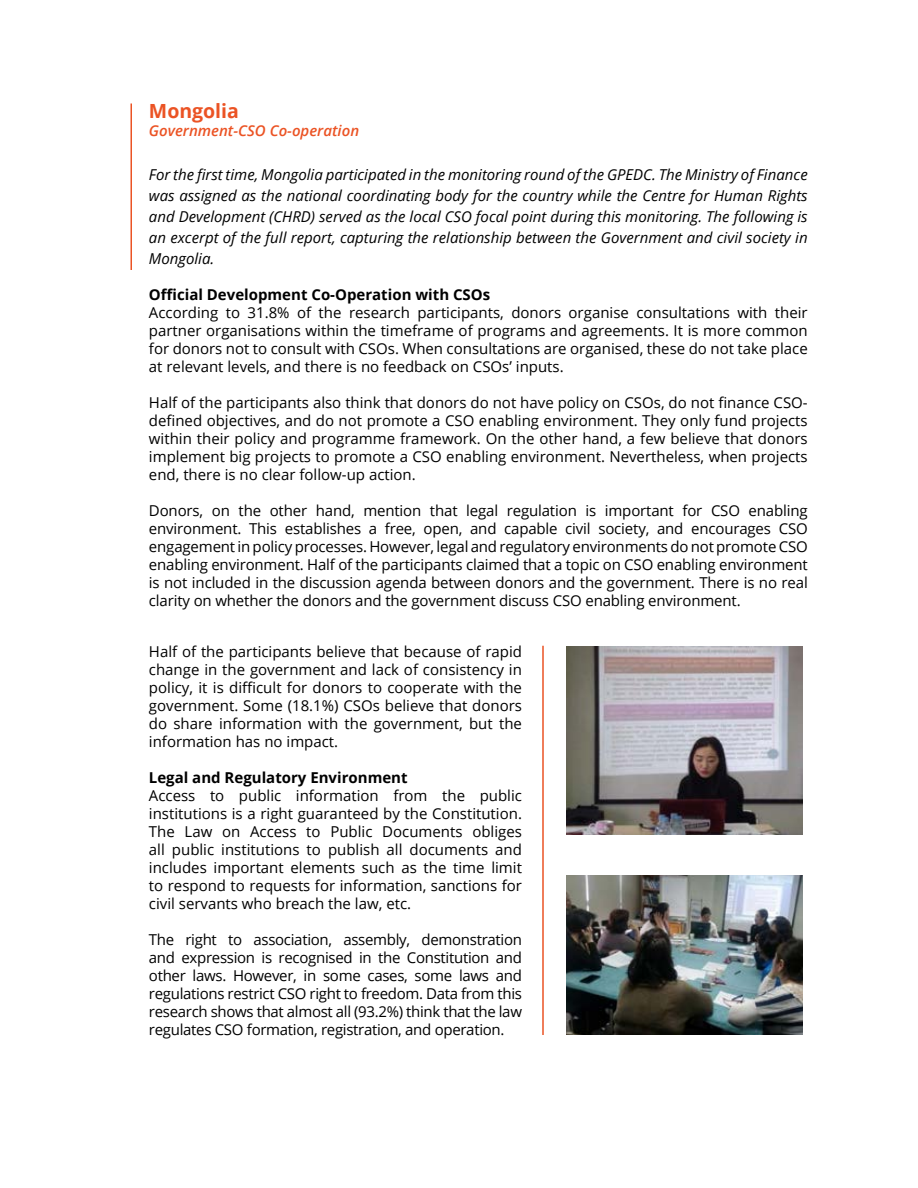
<style>
.page{position:relative;width:918px;height:1188px;background:#fff}
.page>*{position:absolute;margin:0;border:0;box-sizing:border-box;transform-origin:0 0}
.t1{font:700 19.5px "Open Sans";color:#eb5324}
.t2{font:15px/18px "Open Sans";color:#000;text-align:justify}
.t3{font:italic 15px/21px "Open Sans";color:#000;text-align:justify}
.t4{font:700 15px "Open Sans";color:#000}
.t5{font:italic 600 15px "Open Sans";color:#eb5324}
</style>
<div class="page">
<hr style="left:130px;top:104px;width:2px;height:166px;background:#eb5324">
<hr style="left:542px;top:646px;width:2px;height:389px;background:#eb5324">
<img style="left:566px;top:646px;width:236px;height:188px">
<img style="left:566px;top:875px;width:236px;height:160px">
<h1 class="t1" style="left:149px;top:98px;width:92px">Mongolia</h1>
<p class="t5" style="left:149px;top:121px;width:212px">Government-CSO Co-operation</p>
<p class="t3" style="left:149px;top:164px;width:660px">For the first time, Mongolia participated in the monitoring round of the GPEDC. The Ministry of Finance was assigned as the national coordinating body for the country while the Centre for Human Rights and Development (CHRD) served as the local CSO focal point during this monitoring. The following is an excerpt of the full report, capturing the relationship between the Government and civil society in Mongolia.</p>
<p class="t4" style="left:149px;top:284px;width:343px">Official Development Co-Operation with CSOs</p>
<p class="t2" style="left:149px;top:303px;width:660px">According to 31.8% of the research participants, donors organise consultations with their partner organisations within the timeframe of programs and agreements. It is more common for donors not to consult with CSOs. When consultations are organised, these do not take place at relevant levels, and there is no feedback on CSOs’ inputs.</p>
<p class="t2" style="left:149px;top:393px;width:660px">Half of the participants also think that donors do not have policy on CSOs, do not finance CSO&shy;defined objectives, and do not promote a CSO enabling environment. They only fund projects within their policy and programme framework. On the other hand, a few believe that donors implement big projects to promote a CSO enabling environment. Nevertheless, when projects end, there is no clear follow-up action.</p>
<p class="t2" style="left:149px;top:501px;width:660px">Donors, on the other hand, mention that legal regulation is important for CSO enabling environment. This establishes a free, open, and capable civil society, and encourages CSO engagement in policy processes. However, legal and regulatory environments do not promote CSO enabling environment. Half of the participants claimed that a topic on CSO enabling environment is not included in the discussion agenda between donors and the government. There is no real clarity on whether the donors and the government discuss CSO enabling environment.</p>
<p class="t2" style="left:149px;top:642px;width:375px">Half of the participants believe that because of rapid change in the government and lack of consistency in policy, it is difficult for donors to cooperate with the government. Some (18.1%) CSOs believe that donors do share information with the government, but the information has no impact.</p>
<p class="t4" style="left:149px;top:767px;width:260px">Legal and Regulatory Environment</p>
<p class="t2" style="left:149px;top:786px;width:375px">Access to public information from the public institutions is a right guaranteed by the Constitution.<br>The Law on Access to Public Documents obliges all public institutions to publish all documents and includes important elements such as the time limit to respond to requests for information, sanctions for civil servants who breach the law, etc.</p>
<p class="t2" style="left:149px;top:930px;width:375px">The right to association, assembly, demonstration and expression is recognised in the Constitution and other laws. However, in some cases, some laws and regulations restrict CSO right to freedom. Data from this research shows that almost all (93.2%) think that the law regulates CSO formation, registration, and operation.</p>
</div>
